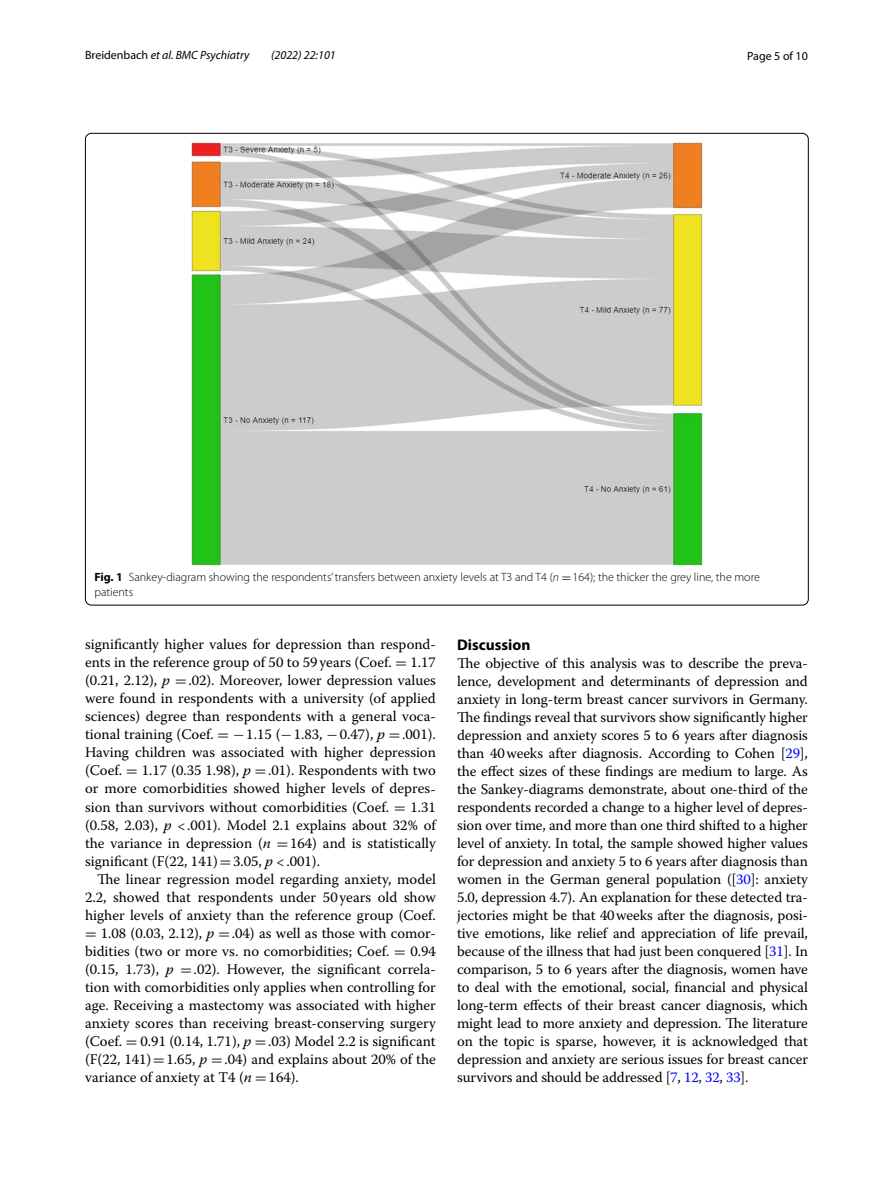
<style>
.page{position:relative;width:893px;height:1187px;background:#fff}
.page>*{position:absolute;margin:0;border:0;box-sizing:border-box;transform-origin:0 0}
.t1{font:700 15.45px "Myriad Pro";color:#000}
.t2{font:14.7px/18px "Warnock Pro";color:#000;text-align:justify}
.t3{font:300 12px/15px "Myriad Pro";color:#000}
.t4{font:italic 12px "Myriad Pro";color:#000}
.t5{font:12px "Myriad Pro";color:#000}
.s1{font-style:normal}
.s2{font-weight:700}
.s3{font-style:italic}
.s4{font-family:"MTSY";font-weight:400}
.s5{font-family:"MTSY"}
.s6{color:#00f}
</style>
<div class="page">
<img style="left:192px;top:142px;width:510px;height:423px">
<p class="t4" style="left:85px;top:48px;width:166px"><span class="s1">Breidenbach</span> et al. BMC Psychiatry</p>
<p class="t4" style="left:271px;top:48px;width:66px">(2022) 22:101</p>
<p class="t5" style="left:747px;top:48px;width:62px">Page 5 of 10</p>
<p class="t3" style="left:94px;top:569px;width:667px"><span class="s2">Fig. 1</span> Sankey-diagram showing the respondents’ transfers between anxiety levels at T3 and T4 (<span class="s3">n</span> <span class="s4">=</span>164); the thicker the grey line, the more patients</p>
<p class="t2" style="left:85px;top:635px;width:352px">significantly higher values for depression than respond&shy;ents in the reference group of 50 to 59 years (Coef. <span class="s5">=</span> 1.17 (0.21, 2.12), <span class="s3">p</span> <span class="s5">=</span>.02). Moreover, lower depression values were found in respondents with a university (of applied sciences) degree than respondents with a general voca&shy;tional training (Coef. <span class="s5">= −</span>1.15 (<span class="s5">−</span>1.83, <span class="s5">−</span>0.47), <span class="s3">p</span> <span class="s5">=</span>.001).<br>Having children was associated with higher depression (Coef. <span class="s5">=</span> 1.17 (0.35 1.98), <span class="s3">p</span> <span class="s5">=</span>.01). Respondents with two or more comorbidities showed higher levels of depres&shy;sion than survivors without comorbidities (Coef. <span class="s5">=</span> 1.31 (0.58, 2.03), <span class="s3">p</span> &lt;.001). Model 2.1 explains about 32% of the variance in depression (<span class="s3">n</span> <span class="s5">=</span>164) and is statistically significant (F(22, 141)<span class="s5">=</span>3.05, <span class="s3">p</span> &lt;.001).</p>
<p class="t2" style="left:85px;top:869px;width:352px;text-indent:12px">The linear regression model regarding anxiety, model 2.2, showed that respondents under 50years old show higher levels of anxiety than the reference group (Coef. <span class="s5">=</span> 1.08 (0.03, 2.12), <span class="s3">p</span> <span class="s5">=</span>.04) as well as those with comor&shy;bidities (two or more vs. no comorbidities; Coef. <span class="s5">=</span> 0.94 (0.15, 1.73), <span class="s3">p</span> <span class="s5">=</span>.02). However, the significant correla&shy;tion with comorbidities only applies when controlling for age. Receiving a mastectomy was associated with higher anxiety scores than receiving breast-conserving surgery (Coef. <span class="s5">=</span> 0.91 (0.14, 1.71), <span class="s3">p</span> <span class="s5">=</span>.03) Model 2.2 is significant (F(22, 141)<span class="s5">=</span>1.65, <span class="s3">p</span> <span class="s5">=</span>.04) and explains about 20% of the variance of anxiety at T4 (<span class="s3">n</span> <span class="s5">=</span>164).</p>
<p class="t1" style="left:457px;top:634px;width:75px">Discussion</p>
<p class="t2" style="left:457px;top:654px;width:352px">The objective of this analysis was to describe the preva&shy;lence, development and determinants of depression and anxiety in long-term breast cancer survivors in Germany.<br>The findings reveal that survivors show significantly higher depression and anxiety scores 5 to 6 years after diagnosis than 40weeks after diagnosis. According to Cohen [<span class="s6">29</span>], the effect sizes of these findings are medium to large. As the Sankey-diagrams demonstrate, about one-third of the respondents recorded a change to a higher level of depres&shy;sion over time, and more than one third shifted to a higher level of anxiety. In total, the sample showed higher values for depression and anxiety 5 to 6 years after diagnosis than women in the German general population ([<span class="s6">30</span>]: anxiety 5.0, depression 4.7). An explanation for these detected tra&shy;jectories might be that 40weeks after the diagnosis, posi&shy;tive emotions, like relief and appreciation of life prevail, because of the illness that had just been conquered [<span class="s6">31</span>]. In comparison, 5 to 6 years after the diagnosis, women have to deal with the emotional, social, financial and physical long-term effects of their breast cancer diagnosis, which might lead to more anxiety and depression. The literature on the topic is sparse, however, it is acknowledged that depression and anxiety are serious issues for breast cancer survivors and should be addressed [<span class="s6">7</span>, <span class="s6">12</span>, <span class="s6">32</span>, <span class="s6">33</span>].</p>
</div>
